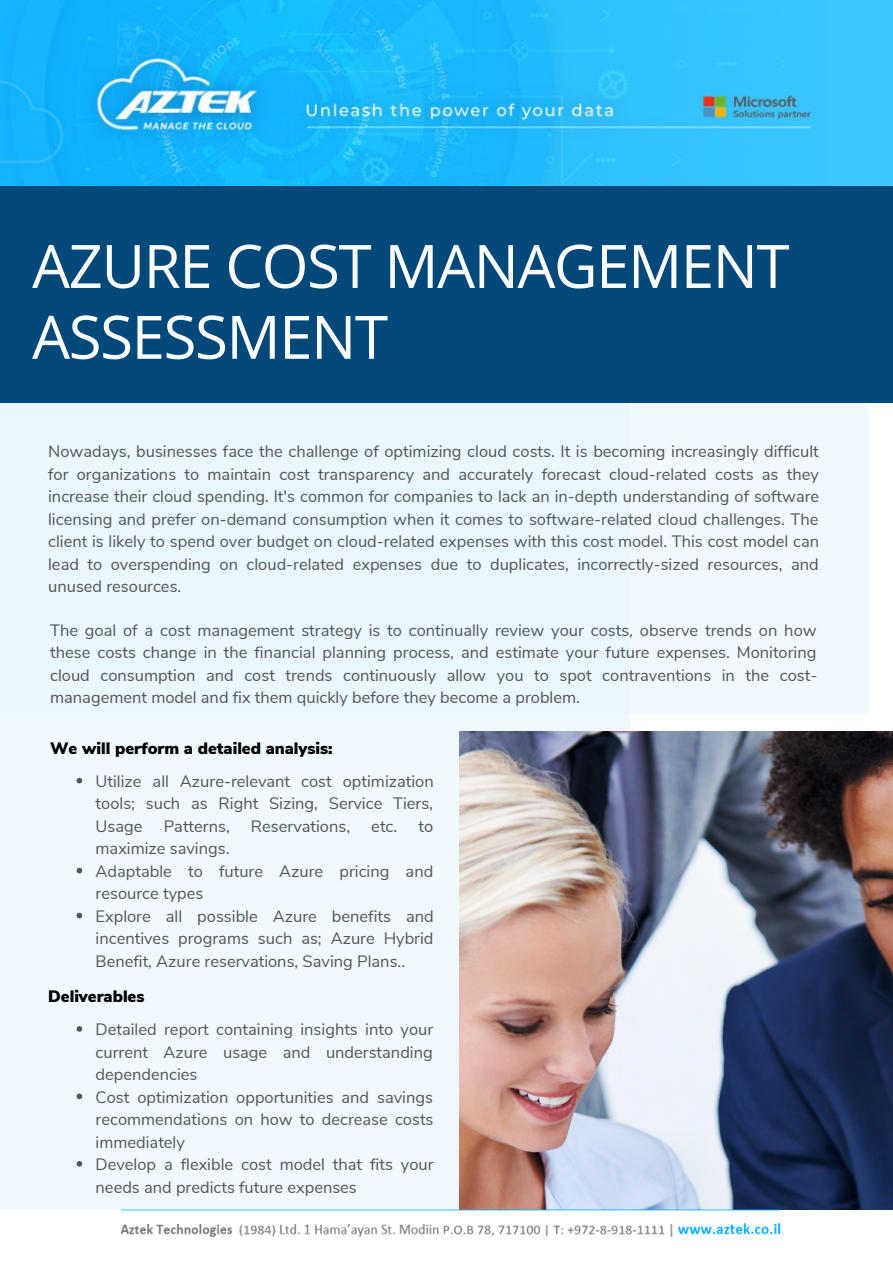
<style>
.page{position:relative;width:893px;height:1264px;background:#fff}
.page>*{position:absolute;margin:0;border:0;box-sizing:border-box;transform-origin:0 0}
.t1{font:60px/70.8px "Open Sans";letter-spacing:-.025em;color:#fff}
.t2{font:16.5px/22.5px "Nunito Sans";color:#545454;text-align:justify}
.t3{font:900 16.5px "Nunito Sans";color:#000}
</style>
<div class="page">
<div style="left:0;top:150px;width:868px;height:564px;background:#f0fafe"></div>
<div style="left:0;top:150px;width:629px;height:1058px;background:#f0fafe"></div>
<div style="left:0;top:113px;width:892px;height:289px;background:#024879"></div>
<img style="left:459px;top:732px;width:433px;height:477px">
<img style="left:121px;top:1209px;width:664px;height:27px">
<img style="left:0;top:0;width:892px;height:185px">
<svg style="left:77px;top:777px;width:5px;height:6px"></svg>
<svg style="left:77px;top:867px;width:5px;height:6px"></svg>
<svg style="left:77px;top:912px;width:5px;height:6px"></svg>
<svg style="left:77px;top:1026px;width:5px;height:5px"></svg>
<svg style="left:77px;top:1093px;width:5px;height:6px"></svg>
<svg style="left:77px;top:1161px;width:5px;height:5px"></svg>
<h1 class="t1" style="left:32px;top:229px;width:759px">AZURE COST MANAGEMENT<br>ASSESSMENT</h1>
<p class="t2" style="left:48px;top:440px;width:772px">Nowadays, businesses face the challenge of optimizing cloud costs. It is becoming increasingly difficult for organizations to maintain cost transparency and accurately forecast cloud-related costs as they increase their cloud spending. It's common for companies to lack an in-depth understanding of software licensing and prefer on-demand consumption when it comes to software-related cloud challenges. The client is likely to spend over budget on cloud-related expenses with this cost model. This cost model can lead to overspending on cloud-related expenses due to duplicates, incorrectly-sized resources, and unused resources.</p>
<p class="t2" style="left:50px;top:619px;width:768px">The goal of a cost management strategy is to continually review your costs, observe trends on how these costs change in the financial planning process, and estimate your future expenses. Monitoring cloud consumption and cost trends continuously allow you to spot contraventions in the cost&shy;management model and fix them quickly before they become a problem.</p>
<p class="t3" style="left:50px;top:737px;width:284px">We will perform a detailed analysis:</p>
<p class="t2" style="left:96px;top:770px;width:339px">Utilize all Azure-relevant cost optimization tools; such as Right Sizing, Service Tiers, Usage</p>
<p class="t2" style="left:164px;top:815px;width:68px">Patterns,</p>
<p class="t2" style="left:251px;top:815px;width:101px">Reservations,</p>
<p class="t2" style="left:371px;top:815px;width:27px">etc.</p>
<p class="t2" style="left:418px;top:815px;width:16px">to</p>
<p class="t2" style="left:96px;top:837px;width:339px;text-align:left">maximize savings.<br>Adaptable to future Azure pricing and resource types<br>Explore all possible Azure benefits and incentives programs such as; Azure Hybrid Benefit, Azure reservations, Saving Plans..</p>
<p class="t3" style="left:48px;top:985px;width:98px">Deliverables</p>
<p class="t2" style="left:96px;top:1018px;width:339px;text-align:left">Detailed report containing insights into your current Azure usage and understanding dependencies<br>Cost optimization opportunities and savings recommendations on how to decrease costs immediately<br>Develop a flexible cost model that fits your needs and predicts future expenses</p>
</div>
